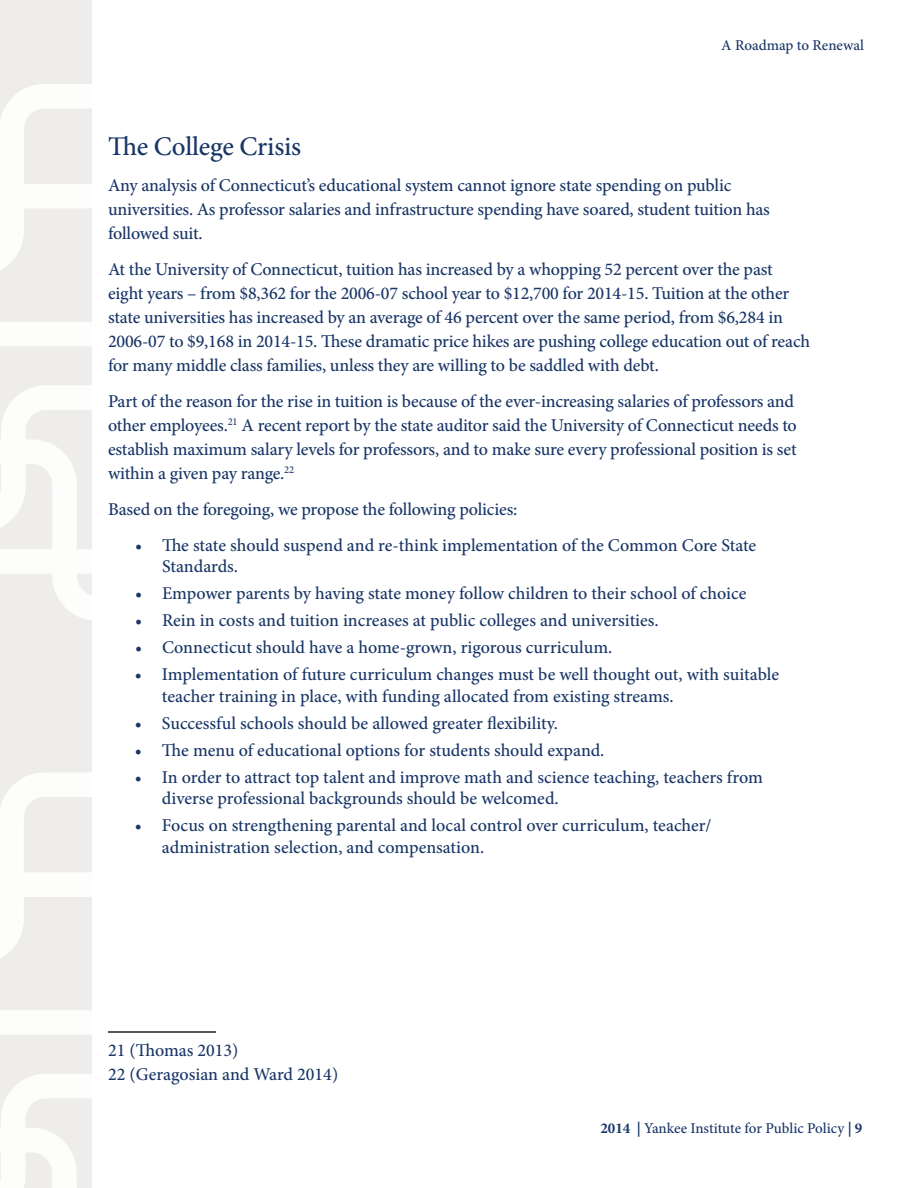
<style>
.page{position:relative;width:918px;height:1188px;background:#fff}
.page>*{position:absolute;margin:0;border:0;box-sizing:border-box;transform-origin:0 0}
.t1{font:500 27px "Minion Pro";letter-spacing:-.01em;color:#193667}
.t2{font:500 18px/24px "Minion Pro";letter-spacing:-.01em;color:#193667}
.t3{font:500 15px "Minion Pro";color:#193667}
.s1{font-weight:700}
</style>
<div class="page">
<hr style="left:108px;top:1031px;width:108px;height:2px;background:#231f20">
<svg style="left:0;top:346px;width:92px;height:148px;fill:#efedeb"></svg>
<svg style="left:0;top:0;width:92px;height:322px"></svg>
<svg style="left:0;top:494px;width:92px;height:694px"></svg>
<p class="t3" style="left:721px;top:35px;width:144px">A Roadmap to Renewal</p>
<h1 class="t1" style="left:108px;top:128px;width:195px">The College Crisis</h1>
<p class="t2" style="left:108px;top:173px;width:663px">Any analysis of Connecticut’s educational system cannot ignore state spending on public universities. As professor salaries and infrastructure spending have soared, student tuition has followed suit.</p>
<p class="t2" style="left:108px;top:257px;width:704px">At the University of Connecticut, tuition has increased by a whopping 52 percent over the past eight years – from $8,362 for the 2006-07 school year to $12,700 for 2014-15. Tuition at the other state universities has increased by an average of 46 percent over the same period, from $6,284 in 2006-07 to $9,168 in 2014-15. These dramatic price hikes are pushing college education out of reach for many middle class families, unless they are willing to be saddled with debt.</p>
<p class="t2" style="left:108px;top:389px;width:690px">Part of the reason for the rise in tuition is because of the ever-increasing salaries of professors and other employees.<sup>21</sup> A recent report by the state auditor said the University of Connecticut needs to establish maximum salary levels for professors, and to make sure every professional position is set within a given pay range.<sup>22</sup></p>
<p class="t2" style="left:108px;top:497px;width:411px">Based on the foregoing, we propose the following policies:</p>
<p class="t2" style="left:162px;top:534px;width:596px;line-height:21.6px;text-indent:-27px">• The state should suspend and re-think implementation of the Common Core State<br>Standards.</p>
<p class="t2" style="left:135px;top:582px;width:613px">• Empower parents by having state money follow children to their school of choice</p>
<p class="t2" style="left:135px;top:609px;width:525px">• Rein in costs and tuition increases at public colleges and universities.</p>
<p class="t2" style="left:135px;top:636px;width:479px">• Connecticut should have a home-grown, rigorous curriculum.</p>
<p class="t2" style="left:162px;top:664px;width:619px;line-height:21.6px;text-indent:-27px">• Implementation of future curriculum changes must be well thought out, with suitable teacher training in place, with funding allocated from existing streams.</p>
<p class="t2" style="left:135px;top:711px;width:424px">• Successful schools should be allowed greater flexibility.</p>
<p class="t2" style="left:135px;top:738px;width:471px">• The menu of educational options for students should expand.</p>
<p class="t2" style="left:162px;top:766px;width:602px;line-height:21.6px;text-indent:-27px">• In order to attract top talent and improve math and science teaching, teachers from diverse professional backgrounds should be welcomed.</p>
<p class="t2" style="left:162px;top:815px;width:551px;line-height:21.6px;text-indent:-27px">• Focus on strengthening parental and local control over curriculum, teacher/ administration selection, and compensation.</p>
<p class="t2" style="left:108px;top:1038px;width:232px">21 (Thomas 2013)<br>22 (Geragosian and Ward 2014)</p>
<p class="t3" style="left:600px;top:1118px;width:264px"><span class="s1">2014 |</span> Yankee Institute for Public Policy <span class="s1">| 9</span></p>
</div>
